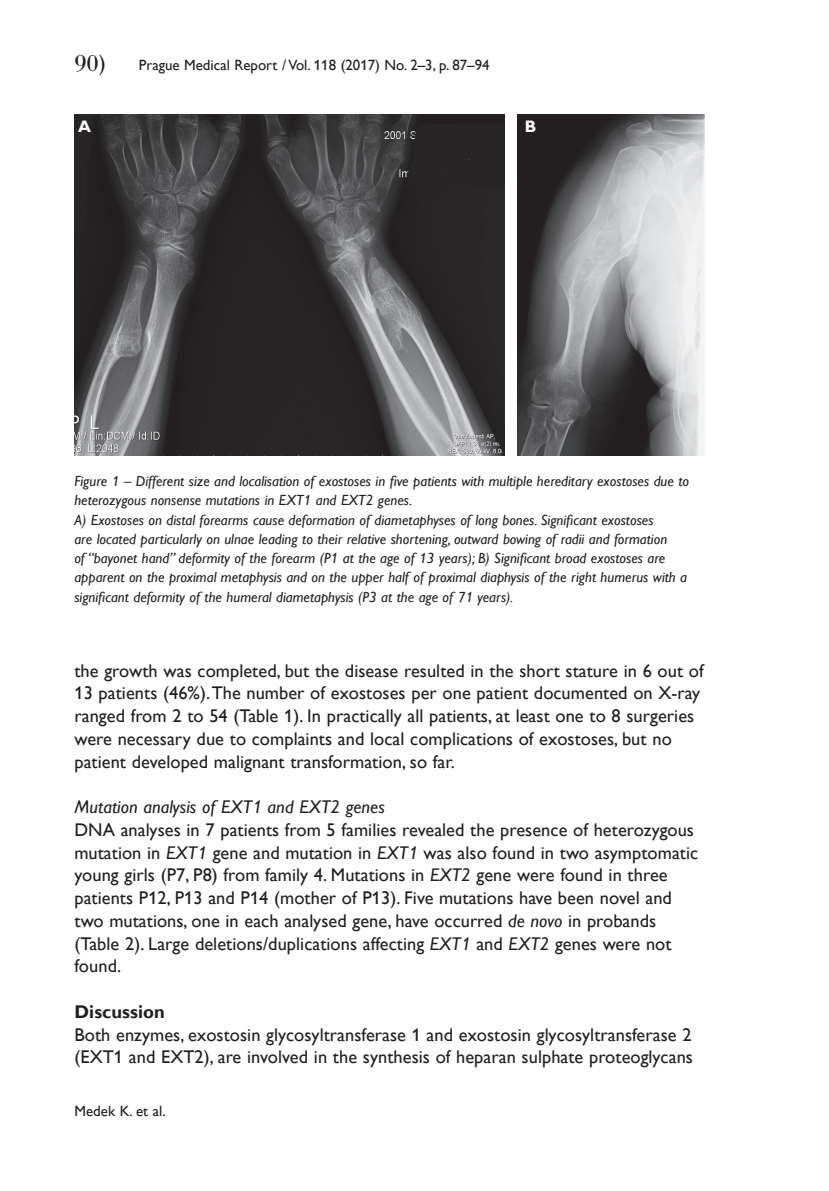
<style>
.page{position:relative;width:829px;height:1191px;background:#fff}
.page>*{position:absolute;margin:0;border:0;box-sizing:border-box;transform-origin:0 0}
.t1{font:18.38px/22.8px "Gill Sans";letter-spacing:.005em;color:#231f20}
.t2{font:700 16.62px "Gill Sans";color:#fff}
.t3{font:14.88px "Gill Sans";color:#231f20}
.t4{font:italic 14.7px/19.2px "Gill Sans";color:#231f20}
.s1{font-family:"Bodoni Antiqua TOT";font-size:24.5px}
.s2{font-family:"Gill Sans M1 Pro";font-weight:500}
.s3{font-style:italic}
.s4{font-family:"Gill Sans M1 Pro";font-weight:500;font-style:italic}
.s5{font-weight:700}
</style>
<div class="page">
<img style="left:74px;top:114px;width:430px;height:341px">
<img style="left:517px;top:114px;width:187px;height:341px">
<p class="t3" style="left:74px;top:56px;width:416px"><span class="s1">90)</span> Prague Medical Report / Vol. <span class="s2">11</span>8 (20<span class="s2">1</span>7) No. 2–3, p. 87–94</p>
<p class="t2" style="left:78px;top:116px;width:14px">A</p>
<p class="t2" style="left:525px;top:116px;width:13px">B</p>
<p class="t4" style="left:74px;top:471px;width:616px">Figure <span class="s2">1</span> – Different size and localisation of exostoses in five patients with multiple hereditary exostoses due to heterozygous nonsense mutations in EXT<span class="s2">1</span> and EXT2 genes.<br>A) Exostoses on distal forearms cause deformation of diametaphyses of long bones. Significant exostoses<br>are located particularly on ulnae leading to their relative shortening, outward bowing of radii and formation<br>of “bayonet hand” deformity of the forearm (P<span class="s2">1</span> at the age of <span class="s2">1</span>3 years); B) Significant broad exostoses are apparent on the proximal metaphysis and on the upper half of proximal diaphysis of the right humerus with a significant deformity of the humeral diametaphysis (P3 at the age of 7<span class="s2">1</span> years).</p>
<p class="t1" style="left:74px;top:659px;width:630px">the growth was completed, but the disease resulted in the short stature in 6 out of <span class="s2">1</span>3 patients (46%). The number of exostoses per one patient documented on X-ray ranged from 2 to 54 (Table <span class="s2">1</span>). In practically all patients, at least one to 8 surgeries were necessary due to complaints and local complications of exostoses, but no patient developed malignant transformation, so far.</p>
<p class="t1" style="left:74px;top:796px;width:625px"><span class="s3">Mutation analysis of EXT</span><span class="s4">1</span> <span class="s3">and EXT2 genes<br></span>DNA analyses in 7 patients from 5 families revealed the presence of heterozygous mutation in <span class="s3">EXT</span><span class="s4">1</span> gene and mutation in <span class="s3">EXT</span><span class="s4">1</span> was also found in two asymptomatic young girls (P7, P8) from family 4. Mutations in <span class="s3">EXT2</span> gene were found in three patients P<span class="s2">1</span>2, P<span class="s2">1</span>3 and P<span class="s2">1</span>4 (mother of P<span class="s2">1</span>3). Five mutations have been novel and two mutations, one in each analysed gene, have occurred <span class="s3">de novo</span> in probands (Table 2). Large deletions/duplications affecting <span class="s3">EXT</span><span class="s4">1</span> and <span class="s3">EXT2</span> genes were not found.</p>
<p class="t1" style="left:74px;top:1000px;width:620px"><span class="s5">Discussion<br></span>Both enzymes, exostosin glycosyltransferase <span class="s2">1</span> and exostosin glycosyltransferase 2 (EXT<span class="s2">1</span> and EXT2), are involved in the synthesis of heparan sulphate proteoglycans</p>
<p class="t3" style="left:74px;top:1102px;width:93px">Medek K. et al.</p>
</div>
